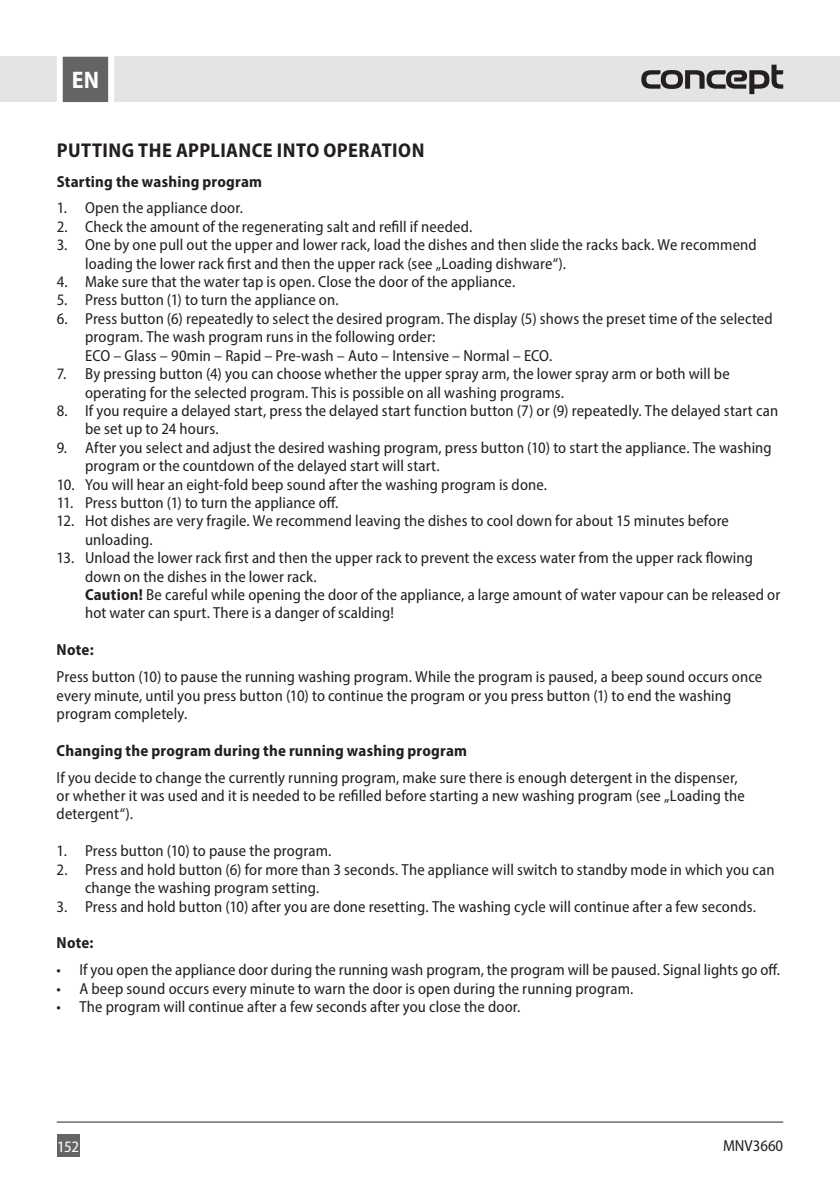
<style>
.page{position:relative;width:840px;height:1191px;background:#fff}
.page>*{position:absolute;margin:0;border:0;box-sizing:border-box;transform-origin:0 0}
.t1{font:700 semi-condensed 24px "Myriad Pro";color:#fff}
.t2{font:700 semi-condensed 20px "Myriad Pro";letter-spacing:.02em;color:#231f20}
.t3{font:semi-condensed 16px/18.4px "Myriad Pro";letter-spacing:.01em;color:#231f20}
.t4{font:700 semi-condensed 16px "Myriad Pro";letter-spacing:.015em;color:#231f20}
.t5{font:semi-condensed 16px "Myriad Pro";color:#fff}
.s1{font-weight:700}
</style>
<div class="page">
<div style="left:0;top:57px;width:839px;height:45px;background:#e4e4e4"></div>
<div style="left:57px;top:1134px;width:22px;height:23px;background:#646463"></div>
<svg style="left:641px;top:65px;width:141px;height:29px"></svg>
<svg style="left:54px;top:56px;width:63px;height:47px"></svg>
<hr style="left:57px;top:1121px;width:725px;height:1px;background:#231f20">
<h1 class="t1" style="left:72px;top:65px;width:29px">EN</h1>
<p class="t2" style="left:57px;top:137px;width:369px">PUTTING THE APPLIANCE INTO OPERATION</p>
<p class="t4" style="left:57px;top:171px;width:207px">Starting the washing program</p>
<p class="t3" style="left:57px;top:199px;width:188px">1. Open the appliance door.</p>
<p class="t3" style="left:57px;top:217px;width:417px">2. Check the amount of the regenerating salt and refill if needed.</p>
<p class="t3" style="left:85px;top:235px;width:672px;text-indent:-28px">3. One by one pull out the upper and lower rack, load the dishes and then slide the racks back. We recommend loading the lower rack first and then the upper rack (see „Loading dishware“).</p>
<p class="t3" style="left:57px;top:272px;width:460px">4. Make sure that the water tap is open. Close the door of the appliance.</p>
<p class="t3" style="left:57px;top:291px;width:283px">5. Press button (1) to turn the appliance on.</p>
<p class="t3" style="left:85px;top:309px;width:688px;text-indent:-28px">6. Press button (6) repeatedly to select the desired program. The display (5) shows the preset time of the selected program. The wash program runs in the following order:<br>ECO – Glass – 90min – Rapid – Pre-wash – Auto – Intensive – Normal – ECO.</p>
<p class="t3" style="left:85px;top:364px;width:646px;text-indent:-28px">7. By pressing button (4) you can choose whether the upper spray arm, the lower spray arm or both will be operating for the selected program. This is possible on all washing programs.</p>
<p class="t3" style="left:85px;top:401px;width:694px;text-indent:-28px">8. If you require a delayed start, press the delayed start function button (7) or (9) repeatedly. The delayed start can be set up to 24 hours.</p>
<p class="t3" style="left:85px;top:438px;width:687px;text-indent:-28px">9. After you select and adjust the desired washing program, press button (10) to start the appliance. The washing program or the countdown of the delayed start will start.</p>
<p class="t3" style="left:57px;top:475px;width:491px">10. You will hear an eight-fold beep sound after the washing program is done.</p>
<p class="t3" style="left:57px;top:493px;width:283px">11. Press button (1) to turn the appliance off.</p>
<p class="t3" style="left:85px;top:511px;width:645px;text-indent:-28px">12. Hot dishes are very fragile. We recommend leaving the dishes to cool down for about 15 minutes before unloading.</p>
<p class="t3" style="left:85px;top:548px;width:696px;text-indent:-28px">13. Unload the lower rack first and then the upper rack to prevent the excess water from the upper rack flowing down on the dishes in the lower rack.<br><span class="s1">Caution!</span> Be careful while opening the door of the appliance, a large amount of water vapour can be released or hot water can spurt. There is a danger of scalding!</p>
<p class="t4" style="left:57px;top:639px;width:39px">Note:</p>
<p class="t3" style="left:57px;top:667px;width:706px">Press button (10) to pause the running washing program. While the program is paused, a beep sound occurs once every minute, until you press button (10) to continue the program or you press button (1) to end the washing program completely.</p>
<p class="t4" style="left:57px;top:740px;width:412px">Changing the program during the running washing program</p>
<p class="t3" style="left:57px;top:768px;width:689px">If you decide to change the currently running program, make sure there is enough detergent in the dispenser, or whether it was used and it is needed to be refilled before starting a new washing program (see „Loading the detergent“).</p>
<p class="t3" style="left:57px;top:841px;width:276px">1. Press button (10) to pause the program.</p>
<p class="t3" style="left:85px;top:860px;width:690px;text-indent:-28px">2. Press and hold button (6) for more than 3 seconds. The appliance will switch to standby mode in which you can change the washing program setting.</p>
<p class="t3" style="left:57px;top:896px;width:700px">3. Press and hold button (10) after you are done resetting. The washing cycle will continue after a few seconds.</p>
<p class="t4" style="left:57px;top:932px;width:39px">Note:</p>
<p class="t3" style="left:57px;top:960px;width:724px">• If you open the appliance door during the running wash program, the program will be paused. Signal lights go off.</p>
<p class="t3" style="left:57px;top:978px;width:578px">• A beep sound occurs every minute to warn the door is open during the running program.</p>
<p class="t3" style="left:57px;top:997px;width:465px">• The program will continue after a few seconds after you close the door.</p>
<p class="t5" style="left:57px;top:1136px;width:23px">152</p>
<p class="t3" style="left:722px;top:1135px;width:62px">MNV3660</p>
</div>
